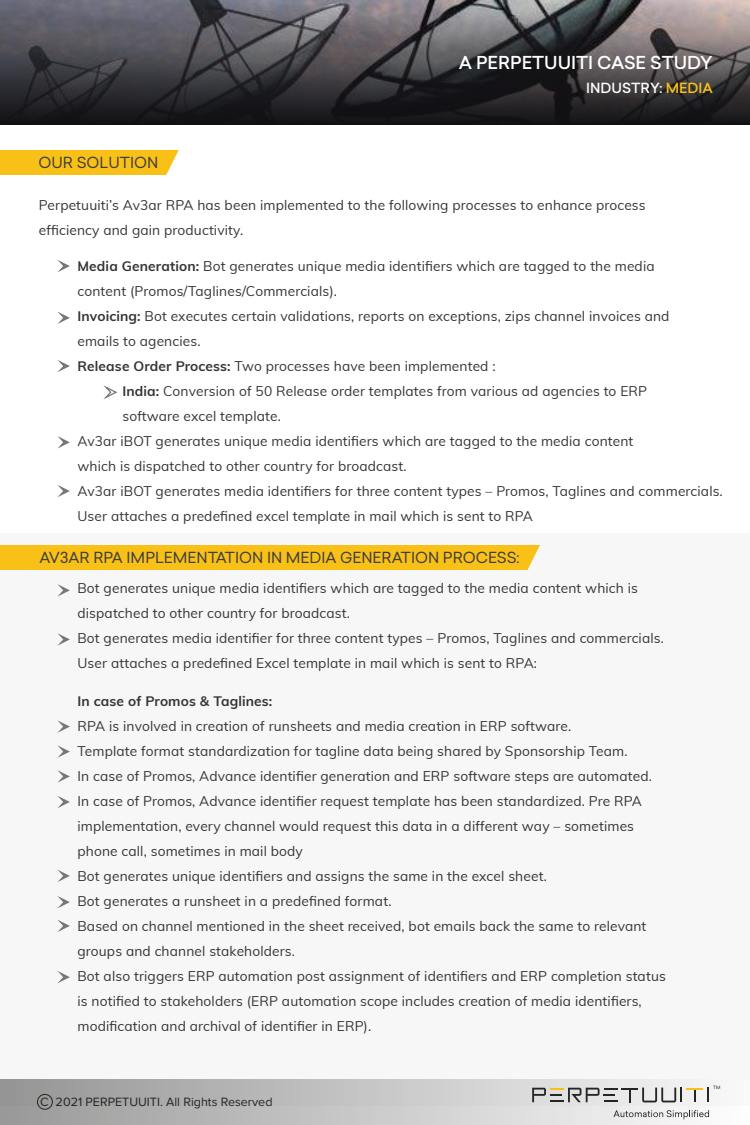
<style>
.page{position:relative;width:750px;height:1125px;background:#fff}
.page>*{position:absolute;margin:0;border:0;box-sizing:border-box;transform-origin:0 0}
.t1{font:500 17.5px "Sailec";color:#fff}
.t2{font:15px "Sailec";color:#3f3f3f}
.t3{font:13.75px/25px "Muli";letter-spacing:.01em;color:#353535}
.t4{font:700 13.75px "Muli";letter-spacing:.01em;color:#353535}
.t5{font:500 13.75px "Sailec";color:#fff}
.t6{font:12.5px "Proxima Nova";color:#252524}
.t7{font:4.38px "Sailec";color:#252524}
.s1{color:#f9c117}
.s2{font-weight:700}
</style>
<div class="page">
<div style="left:0;top:534px;width:750px;height:572px;background:#f7f7f7"></div>
<svg style="left:0;top:0;width:750px;height:125px;background:#474549"></svg>
<div style="left:0;top:150px;width:179px;height:25px;background:#f9c117"></div>
<div style="left:0;top:545px;width:540px;height:25px;background:#f9c117"></div>
<div style="left:0;top:1079px;width:750px;height:46px;background:linear-gradient(to right,#969695,#fcfcfc)"></div>
<svg style="left:532px;top:1087px;width:177px;height:16px"></svg>
<svg style="left:613px;top:1110px;width:96px;height:9px"></svg>
<div style="left:37px;top:1094px;width:16px;height:16px;border:1px solid #252524;border-radius:50%"></div>
<svg style="left:103px;top:385px;width:15px;height:15px"></svg>
<svg style="left:57px;top:260px;width:13px;height:12px"></svg>
<svg style="left:57px;top:312px;width:13px;height:12px"></svg>
<svg style="left:57px;top:360px;width:13px;height:12px"></svg>
<svg style="left:57px;top:436px;width:13px;height:13px"></svg>
<svg style="left:57px;top:485px;width:13px;height:12px"></svg>
<svg style="left:57px;top:584px;width:13px;height:13px"></svg>
<svg style="left:57px;top:633px;width:13px;height:13px"></svg>
<svg style="left:57px;top:720px;width:13px;height:13px"></svg>
<svg style="left:57px;top:745px;width:13px;height:13px"></svg>
<svg style="left:57px;top:770px;width:13px;height:13px"></svg>
<svg style="left:57px;top:870px;width:13px;height:12px"></svg>
<svg style="left:57px;top:896px;width:13px;height:12px"></svg>
<svg style="left:57px;top:920px;width:13px;height:12px"></svg>
<svg style="left:57px;top:971px;width:13px;height:12px"></svg>
<svg style="left:57px;top:796px;width:13px;height:12px"></svg>
<p class="t1" style="left:459px;top:50px;width:256px">A PERPETUUITI CASE STUDY</p>
<p class="t2" style="left:38px;top:153px;width:122px">OUR SOLUTION</p>
<p class="t5" style="left:586px;top:78px;width:128px">INDUSTRY: <span class="s1">MEDIA</span></p>
<p class="t3" style="left:39px;top:192px;width:609px">Perpetuuiti’s Av3ar RPA has been implemented to the following processes to enhance process efficiency and gain productivity.</p>
<p class="t3" style="left:77px;top:253px;width:579px"><span class="s2">Media Generation:</span> Bot generates unique media identifiers which are tagged to the media</p>
<p class="t3" style="left:77px;top:278px;width:261px">content (Promos/Taglines/Commercials).</p>
<p class="t3" style="left:77px;top:303px;width:594px"><span class="s2">Invoicing:</span> Bot executes certain validations, reports on exceptions, zips channel invoices and</p>
<p class="t3" style="left:77px;top:328px;width:125px">emails to agencies.</p>
<p class="t3" style="left:77px;top:353px;width:420px"><span class="s2">Release Order Process:</span> Two processes have been implemented :</p>
<p class="t3" style="left:122px;top:378px;width:526px"><span class="s2">India:</span> Conversion of 50 Release order templates from various ad agencies to ERP</p>
<p class="t3" style="left:122px;top:403px;width:160px">software excel template.</p>
<p class="t3" style="left:77px;top:428px;width:557px">Av3ar iBOT generates unique media identifiers which are tagged to the media content</p>
<p class="t3" style="left:77px;top:453px;width:331px">which is dispatched to other country for broadcast.</p>
<p class="t3" style="left:77px;top:478px;width:647px">Av3ar iBOT generates media identifiers for three content types – Promos, Taglines and commercials.</p>
<p class="t3" style="left:77px;top:503px;width:457px">User attaches a predefined excel template in mail which is sent to RPA</p>
<p class="t2" style="left:40px;top:548px;width:482px">AV3AR RPA IMPLEMENTATION IN MEDIA GENERATION PROCESS:</p>
<p class="t3" style="left:77px;top:575px;width:588px">Bot generates unique media identifiers which are tagged to the media content which is dispatched to other country for broadcast.<br>Bot generates media identifier for three content types – Promos, Taglines and commercials.<br>User attaches a predefined Excel template in mail which is sent to RPA:</p>
<p class="t4" style="left:77px;top:691px;width:196px">In case of Promos &amp; Taglines:</p>
<p class="t3" style="left:77px;top:713px;width:590px">RPA is involved in creation of runsheets and media creation in ERP software.<br>Template format standardization for tagline data being shared by Sponsorship Team.<br>In case of Promos, Advance identifier generation and ERP software steps are automated.<br>In case of Promos, Advance identifier request template has been standardized. Pre RPA implementation, every channel would request this data in a different way – sometimes phone call, sometimes in mail body<br>Bot generates unique identifiers and assigns the same in the excel sheet.<br>Bot generates a runsheet in a predefined format.<br>Based on channel mentioned in the sheet received, bot emails back the same to relevant groups and channel stakeholders.<br>Bot also triggers ERP automation post assignment of identifiers and ERP completion status is notified to stakeholders (ERP automation scope includes creation of media identifiers, modification and archival of identifier in ERP).</p>
<p class="t6" style="left:40px;top:1095px;width:234px">C 2021 PERPETUUITI. All Rights Reserved</p>
<p class="t7" style="left:713px;top:1084px;width:9px">TM</p>
</div>
